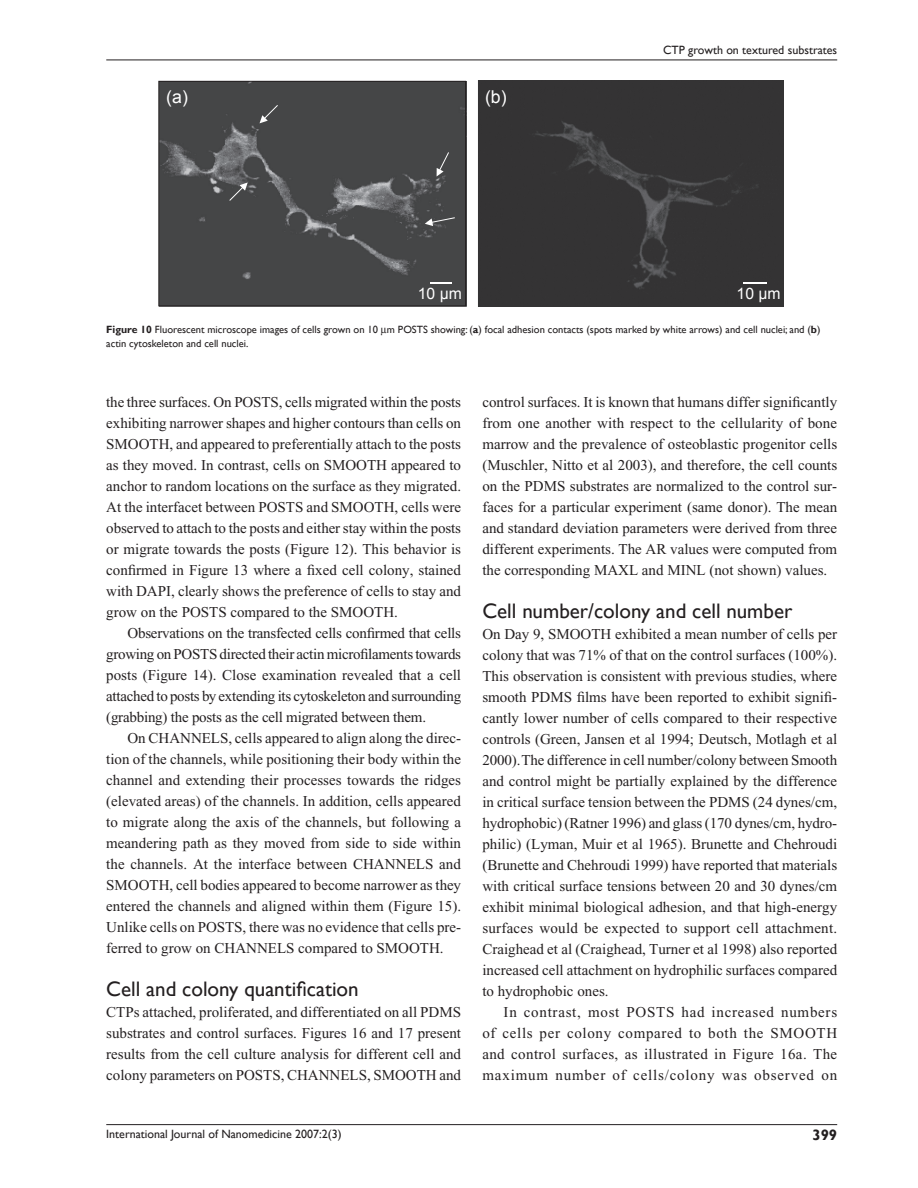
<style>
.page{position:relative;width:918px;height:1188px;background:#fff}
.page>*{position:absolute;margin:0;border:0;box-sizing:border-box;transform-origin:0 0}
.t1{font:21px "Gill Sans";color:#231f20}
.t2{font:17.7px "Arial";color:#fff}
.t3{font:15.75px "Arial";color:#fff}
.t4{font:15px/21px "Times New Roman";color:#231f20;text-align:justify}
.t5{font:700 15px "Gill Sans";color:#231f20}
.t6{font:12px "Gill Sans";color:#231f20}
.t7{font:10.5px/13.5px "Gill Sans";color:#231f20}
.s1{font-weight:700}
</style>
<div class="page">
<hr style="left:106px;top:1124px;width:731px;height:1px;background:#231f20">
<hr style="left:106px;top:60px;width:731px;height:1px;background:#231f20">
<img style="left:159px;top:83px;width:307px;height:224px">
<div style="left:158px;top:81px;width:308px;height:225px;border:1px solid #231f20"></div>
<div style="left:480px;top:82px;width:302px;height:223px;background:#343334"></div>
<div style="left:478px;top:80px;width:306px;height:227px;border:1px solid #343334"></div>
<hr style="left:743px;top:282px;width:24px;height:2px;background:#fff">
<hr style="left:431px;top:282px;width:21px;height:2px;background:#fff">
<svg style="left:437px;top:152px;width:12px;height:25px"></svg>
<svg style="left:425px;top:217px;width:30px;height:9px"></svg>
<svg style="left:260px;top:105px;width:18px;height:18px"></svg>
<svg style="left:229px;top:182px;width:19px;height:19px"></svg>
<p class="t2" style="left:166px;top:87px;width:23px">(a)</p>
<p class="t2" style="left:485px;top:87px;width:23px">(b)</p>
<p class="t6" style="left:663px;top:43px;width:176px">CTP growth on textured substrates</p>
<p class="t3" style="left:418px;top:285px;width:46px">10 μm</p>
<p class="t3" style="left:737px;top:285px;width:46px">10 μm</p>
<p class="t7" style="left:106px;top:323px;width:716px"><span class="s1">Figure 10</span> Fluorescent microscope images of cells grown on 10 m POSTS showing: (<span class="s1">a</span>) focal adhesion contacts (spots marked by white arrows) and cell nuclei; and (<span class="s1">b</span>) actin cytoskeleton and cell nuclei.</p>
<p class="t4" style="left:106px;top:393px;width:356px">the three surfaces. On POSTS, cells migrated within the posts exhibiting narrower shapes and higher contours than cells on SMOOTH, and appeared to preferentially attach to the posts as they moved. In contrast, cells on SMOOTH appeared to anchor to random locations on the surface as they migrated.<br>At the interfacet between POSTS and SMOOTH, cells were observed to attach to the posts and either stay within the posts or migrate towards the posts (Figure 12). This behavior is confirmed in Figure 13 where a fixed cell colony, stained with DAPI, clearly shows the preference of cells to stay and grow on the POSTS compared to the SMOOTH.</p>
<p class="t4" style="left:106px;top:624px;width:356px;text-indent:21px">Observations on the transfected cells confirmed that cells growing on POSTS directed their actin microfilaments towards posts (Figure 14). Close examination revealed that a cell attached to posts by extending its cytoskeleton and surrounding (grabbing) the posts as the cell migrated between them.</p>
<p class="t4" style="left:106px;top:729px;width:356px;text-indent:21px">On CHANNELS, cells appeared to align along the direc&shy;tion of the channels, while positioning their body within the channel and extending their processes towards the ridges (elevated areas) of the channels. In addition, cells appeared to migrate along the axis of the channels, but following a meandering path as they moved from side to side within the channels. At the interface between CHANNELS and SMOOTH, cell bodies appeared to become narrower as they entered the channels and aligned within them (Figure 15).<br>Unlike cells on POSTS, there was no evidence that cells pre&shy;ferred to grow on CHANNELS compared to SMOOTH.</p>
<h1 class="t1" style="left:106px;top:976px;width:254px">Cell and colony quantification</h1>
<p class="t4" style="left:106px;top:1003px;width:356px">CTPs attached, proliferated, and differentiated on all PDMS substrates and control surfaces. Figures 16 and 17 present results from the cell culture analysis for different cell and colony parameters on POSTS, CHANNELS, SMOOTH and</p>
<p class="t4" style="left:482px;top:393px;width:356px">control surfaces. It is known that humans differ significantly from one another with respect to the cellularity of bone marrow and the prevalence of osteoblastic progenitor cells (Muschler, Nitto et al 2003), and therefore, the cell counts on the PDMS substrates are normalized to the control sur&shy;faces for a particular experiment (same donor). The mean and standard deviation parameters were derived from three different experiments. The AR values were computed from the corresponding MAXL and MINL (not shown) values.</p>
<h1 class="t1" style="left:482px;top:598px;width:311px">Cell number/colony and cell number</h1>
<p class="t4" style="left:482px;top:625px;width:356px">On Day 9, SMOOTH exhibited a mean number of cells per colony that was 71% of that on the control surfaces (100%).<br>This observation is consistent with previous studies, where smooth PDMS films have been reported to exhibit signifi&shy;cantly lower number of cells compared to their respective controls (Green, Jansen et al 1994; Deutsch, Motlagh et al 2000).The difference in cell number/colony between Smooth and control might be partially explained by the difference in critical surface tension between the PDMS (24 dynes/cm, hydrophobic) (Ratner 1996) and glass (170 dynes/cm, hydro&shy;philic) (Lyman, Muir et al 1965). Brunette and Chehroudi (Brunette and Chehroudi 1999) have reported that materials with critical surface tensions between 20 and 30 dynes/cm exhibit minimal biological adhesion, and that high-energy surfaces would be expected to support cell attachment.<br>Craighead et al (Craighead, Turner et al 1998) also reported increased cell attachment on hydrophilic surfaces compared to hydrophobic ones.</p>
<p class="t4" style="left:482px;top:1003px;width:356px;text-indent:21px">In contrast, most POSTS had increased numbers of cells per colony compared to both the SMOOTH and control surfaces, as illustrated in Figure 16a. The maximum number of cells/colony was observed on</p>
<p class="t6" style="left:106px;top:1126px;width:237px">International Journal of Nanomedicine 2007:2(3)</p>
<p class="t5" style="left:812px;top:1126px;width:26px">399</p>
</div>
